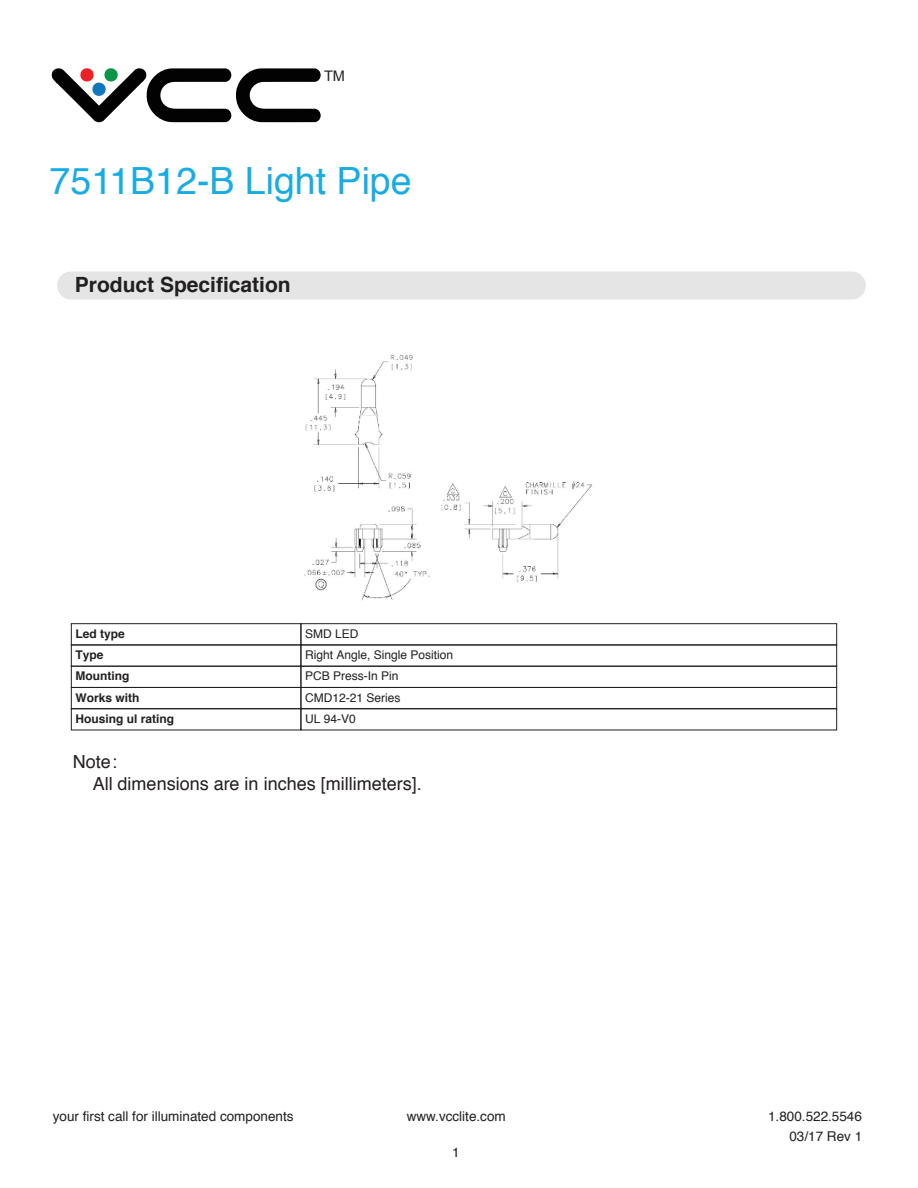
<style>
.page{position:relative;width:918px;height:1188px;background:#fff}
.page>*{position:absolute;margin:0;border:0;box-sizing:border-box;transform-origin:0 0}
.t1{font:37.5px "Helvetica";color:#18ace3}
.t2{font:700 21px "Helvetica";color:#221f1f}
.t3{font:18px/21.6px "Helvetica";color:#241f1f}
.t4{font:14.55px "Arial";color:#221f1f}
.t5{font:13.5px/20.1px "Helvetica";color:#221f1f;text-align:right}
.t6{font:12px "Helvetica";color:#221f1f}
.t7{font:700 12px "Helvetica";color:#221f1f}
</style>
<div class="page">
<svg style="left:51px;top:68px;width:270px;height:55px"></svg>
<div style="left:57px;top:271px;width:809px;height:29px;background:#e5e5e5;border-radius:14px"></div>
<img style="left:304px;top:354px;width:288px;height:246px">
<div style="left:71px;top:623px;width:230px;height:22px;border:1px solid #221f1f"></div>
<div style="left:300px;top:623px;width:537px;height:22px;border:1px solid #221f1f"></div>
<div style="left:71px;top:666px;width:230px;height:22px;border:1px solid #221f1f"></div>
<div style="left:300px;top:666px;width:537px;height:22px;border:1px solid #221f1f"></div>
<div style="left:71px;top:687px;width:230px;height:22px;border:1px solid #221f1f"></div>
<div style="left:300px;top:687px;width:537px;height:22px;border:1px solid #221f1f"></div>
<div style="left:71px;top:708px;width:230px;height:22px;border:1px solid #221f1f"></div>
<div style="left:300px;top:708px;width:537px;height:22px;border:1px solid #221f1f"></div>
<p class="t4" style="left:324px;top:67px;width:23px">TM</p>
<h1 class="t1" style="left:50px;top:166px;width:364px">7511B12-B Light Pipe</h1>
<h2 class="t2" style="left:75px;top:276px;width:217px">Product Specification</h2>
<p class="t7" style="left:76px;top:629px;width:51px">Led type</p>
<p class="t6" style="left:305px;top:629px;width:55px">SMD LED</p>
<p class="t7" style="left:76px;top:650px;width:30px">Type</p>
<p class="t6" style="left:305px;top:650px;width:150px">Right Angle, Single Position</p>
<p class="t7" style="left:76px;top:672px;width:55px">Mounting</p>
<p class="t6" style="left:305px;top:672px;width:95px">PCB Press-In Pin</p>
<p class="t7" style="left:76px;top:693px;width:66px">Works with</p>
<p class="t6" style="left:305px;top:693px;width:97px">CMD12-21 Series</p>
<p class="t7" style="left:76px;top:714px;width:100px">Housing ul rating</p>
<p class="t6" style="left:305px;top:714px;width:52px">UL 94-V0</p>
<h3 class="t3" style="left:93px;top:753px;width:330px;text-indent:-20px">Note:<br>All dimensions are in inches [millimeters].</h3>
<p class="t5" style="left:53px;top:1108px;width:242px">your first call for illuminated components</p>
<p class="t5" style="left:407px;top:1108px;width:101px">www.vcclite.com</p>
<p class="t5" style="left:768px;top:1108px;width:96px">1.800.522.5546<br>03/17 Rev 1</p>
<p class="t5" style="left:452px;top:1143px;width:9px">1</p>
</div>
